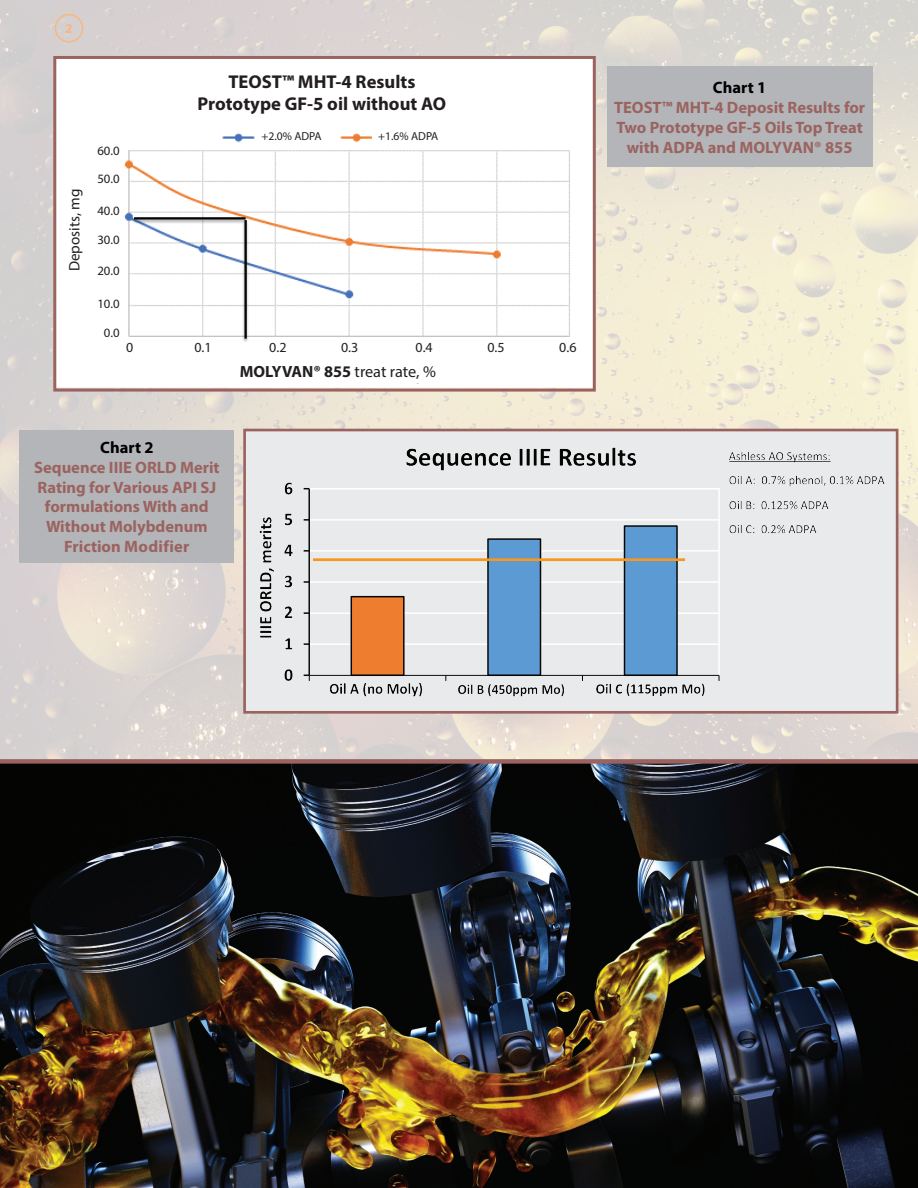
<style>
.page{position:relative;width:918px;height:1188px;background:#fff}
.page>*{position:absolute;margin:0;border:0;box-sizing:border-box;transform-origin:0 0}
.t1{font:700 18.6px/22.4px "Myriad Pro";color:#231f20;text-align:center}
.t2{font:700 16.5px/19.8px "Myriad Pro";color:#9a6360;text-align:center}
.t3{font:700 16.5px "Myriad Pro";color:#000}
.t4{font:700 16.2px "Myriad Pro";color:#231f20}
.t5{font:15.15px "Myriad Pro";color:#231f20}
.t6{font:13.95px "Myriad Pro";color:#231f20}
.t7{font:700 13.5px "Myriad Pro";color:#f8b87e}
.t8{font:12.75px/27.9px "Myriad Pro";color:#231f20}
.t9{font:11.55px "Myriad Pro";color:#231f20}
.s1{font-weight:400}
</style>
<div class="page">
<img style="left:0;top:0;width:918px;height:759px">
<div style="left:55px;top:14px;width:28px;height:29px;border:2px solid #f8b87e;border-radius:50%"></div>
<svg style="left:57px;top:60px;width:535px;height:328px"></svg>
<div style="left:53px;top:56px;width:543px;height:336px;border:3px solid #9a6360"></div>
<div style="left:245px;top:430px;width:652px;height:282px;background:#e9eaeb"></div>
<hr style="left:309px;top:519px;width:410px;height:2px;background:#fff">
<hr style="left:309px;top:550px;width:410px;height:2px;background:#fff">
<hr style="left:309px;top:581px;width:410px;height:2px;background:#fff">
<hr style="left:309px;top:612px;width:410px;height:2px;background:#fff">
<hr style="left:309px;top:643px;width:410px;height:2px;background:#fff">
<div style="left:488px;top:539px;width:53px;height:136px;background:#5c9ad3"></div>
<div style="left:487px;top:538px;width:54px;height:138px;border:1px solid #040503"></div>
<div style="left:625px;top:526px;width:52px;height:149px;background:#5c9ad3"></div>
<div style="left:624px;top:525px;width:54px;height:151px;border:1px solid #040503"></div>
<div style="left:351px;top:597px;width:53px;height:78px;background:#ee7d2f"></div>
<div style="left:351px;top:596px;width:54px;height:80px;border:1px solid #040503"></div>
<hr style="left:308px;top:489px;width:2px;height:186px;background:#040503">
<hr style="left:309px;top:675px;width:410px;height:1px;background:#040503">
<svg style="left:304px;top:675px;width:6px;height:6px"></svg>
<img style="left:284px;top:669px;width:20px;height:12px">
<img style="left:287px;top:638px;width:17px;height:12px">
<img style="left:287px;top:606px;width:17px;height:12px">
<img style="left:287px;top:575px;width:17px;height:13px">
<img style="left:287px;top:544px;width:17px;height:12px">
<img style="left:287px;top:513px;width:17px;height:13px">
<img style="left:284px;top:482px;width:20px;height:13px">
<img style="left:320px;top:675px;width:111px;height:22px">
<img style="left:458px;top:684px;width:106px;height:13px">
<img style="left:596px;top:683px;width:109px;height:13px">
<img style="left:259px;top:513px;width:28px;height:137px">
<img style="left:389px;top:447px;width:263px;height:42px">
<img style="left:729px;top:452px;width:101px;height:11px">
<svg style="left:729px;top:461px;width:102px;height:1px"></svg>
<img style="left:729px;top:475px;width:156px;height:12px">
<img style="left:729px;top:501px;width:100px;height:9px">
<img style="left:729px;top:525px;width:88px;height:9px">
<hr style="left:313px;top:558px;width:372px;height:3px;background:#f7981d">
<div style="left:243px;top:429px;width:655px;height:285px;border:3px solid #9a6360"></div>
<div style="left:607px;top:67px;width:266px;height:100px;background:#b4b5b8"></div>
<div style="left:20px;top:430px;width:214px;height:132px;background:#b4b5b8"></div>
<img style="left:0;top:764px;width:918px;height:424px">
<div style="left:0;top:759px;width:918px;height:5px;background:#9a6360"></div>
<p class="t7" style="left:65px;top:20px;width:9px">2</p>
<p class="t5" style="left:65px;top:271px;width:84px;rotate:-90deg">Deposits, mg</p>
<p class="t8" style="left:97px;top:137px;width:24px">60.0<br>50.0</p>
<p class="t8" style="left:97px;top:196px;width:24px">40.0</p>
<p class="t8" style="left:97px;top:225px;width:24px">30.0</p>
<p class="t8" style="left:97px;top:257px;width:24px">20.0</p>
<p class="t8" style="left:97px;top:289px;width:24px">10.0</p>
<p class="t8" style="left:104px;top:318px;width:17px">0.0</p>
<p class="t1" style="left:198px;top:70px;width:250px">TEOST™ MHT-4 Results<br>Prototype GF-5 oil without AO</p>
<p class="t9" style="left:262px;top:129px;width:62px">+2.0% ADPA</p>
<p class="t9" style="left:378px;top:129px;width:62px">+1.6% ADPA</p>
<p class="t6" style="left:126px;top:339px;width:9px">0</p>
<p class="t6" style="left:194px;top:339px;width:19px">0.1</p>
<p class="t6" style="left:269px;top:339px;width:19px">0.2</p>
<p class="t6" style="left:341px;top:339px;width:19px">0.3</p>
<p class="t6" style="left:416px;top:339px;width:19px">0.4</p>
<p class="t6" style="left:487px;top:339px;width:19px">0.5</p>
<p class="t6" style="left:559px;top:339px;width:19px">0.6</p>
<p class="t4" style="left:240px;top:361px;width:198px">MOLYVAN® 855 <span class="s1">treat rate, %</span></p>
<p class="t3" style="left:100px;top:437px;width:55px">Chart 2</p>
<p class="t2" style="left:34px;top:457px;width:187px">Sequence IIIE ORLD Merit<br>Rating for Various API SJ formulations With and<br>Without Molybdenum<br>Friction Modifier</p>
<p class="t3" style="left:713px;top:77px;width:55px">Chart 1</p>
<p class="t2" style="left:614px;top:97px;width:253px">TEOST™ MHT-4 Deposit Results for<br>Two Prototype GF-5 Oils Top Treat with ADPA and MOLYVAN® 855</p>
</div>
